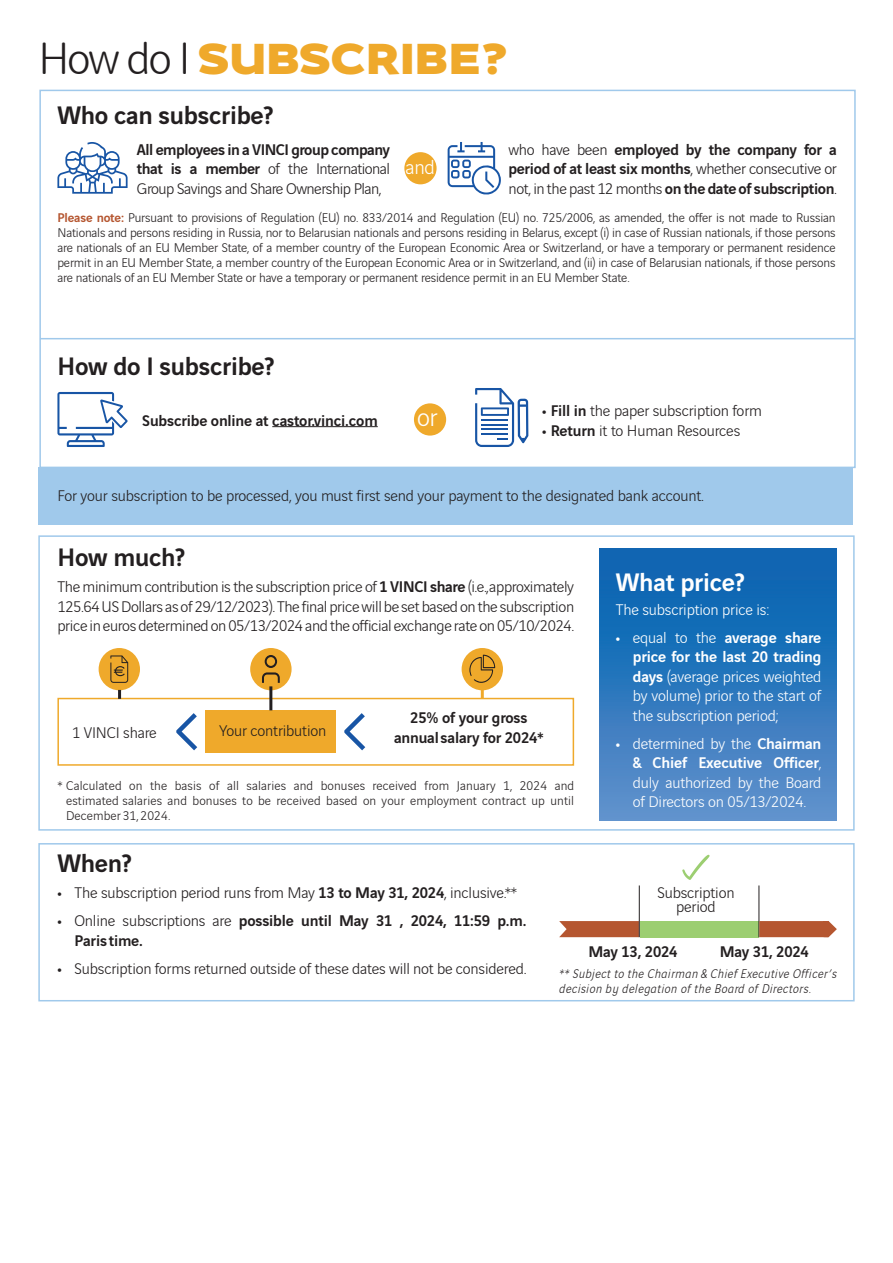
<style>
.page{position:relative;width:893px;height:1263px;background:#fff}
.page>*{position:absolute;margin:0;border:0;box-sizing:border-box;transform-origin:0 0}
.t1{font:900 46.5px "Vinci Sans Expanded";color:#efa92b}
.t2{font:500 27px "Vinci Sans";letter-spacing:-.01em;color:#231f20}
.t3{font:500 27px "Vinci Sans";letter-spacing:-.01em;color:#fff}
.t4{font:300 27px "Vinci Sans";color:#fff}
.t5{font:300 21px "Vinci Sans";color:#fff}
.t6{font:300 16.5px/19.5px "Vinci Sans";letter-spacing:-.01em;color:#231f20;text-align:justify}
.t7{font:500 16.5px/19.5px "Vinci Sans";letter-spacing:-.01em;color:#231f20;text-align:justify}
.t8{font:300 16.5px/19.5px "Vinci Sans";letter-spacing:-.01em;color:#fff;text-align:justify}
.t9{font:300 13.5px/15px "Vinci Sans";color:#231f20;text-align:justify}
.t10{font:italic 300 13.5px/15px "Vinci Sans";letter-spacing:.04em;color:#231f20}
.s1{font-family:"Vinci Rounded";font-weight:300;font-size:48px;color:#231f20}
.s2{font-weight:300}
.s3{font-weight:500;color:#b55630}
.s4{font-weight:500}
.s5{font-weight:700}
</style>
<div class="page">
<svg style="left:599px;top:548px;width:238px;height:272px;background:#2e77bd"></svg>
<div style="left:38px;top:535px;width:817px;height:296px;border:2px solid #a0c9eb"></div>
<div style="left:38px;top:843px;width:817px;height:158px;border:2px solid #a0c9eb"></div>
<div style="left:205px;top:710px;width:131px;height:43px;background:#efa92b"></div>
<div style="left:57px;top:698px;width:517px;height:68px;border:2px solid #efa92b"></div>
<div style="left:39px;top:90px;width:817px;height:378px;border:2px solid #a0c9eb"></div>
<div style="left:404px;top:152px;width:33px;height:32px;background:#efa92b;border-radius:50%"></div>
<div style="left:414px;top:403px;width:32px;height:33px;background:#efa92b;border-radius:50%"></div>
<hr style="left:40px;top:338px;width:815px;height:1px;background:#a0c9eb">
<div style="left:462px;top:648px;width:41px;height:42px;background:#efa92b;border-radius:50%"></div>
<svg style="left:481px;top:690px;width:3px;height:9px"></svg>
<svg style="left:469px;top:655px;width:26px;height:28px"></svg>
<div style="left:250px;top:648px;width:42px;height:42px;background:#efa92b;border-radius:50%"></div>
<hr style="left:269px;top:686px;width:3px;height:24px;background:#231f20">
<svg style="left:262px;top:655px;width:18px;height:28px"></svg>
<div style="left:99px;top:648px;width:41px;height:42px;background:#efa92b;border-radius:50%"></div>
<svg style="left:118px;top:690px;width:3px;height:9px"></svg>
<svg style="left:110px;top:655px;width:18px;height:28px"></svg>
<svg style="left:57px;top:392px;width:71px;height:55px"></svg>
<svg style="left:475px;top:388px;width:53px;height:59px"></svg>
<svg style="left:57px;top:142px;width:71px;height:52px"></svg>
<svg style="left:448px;top:142px;width:53px;height:53px"></svg>
<div style="left:640px;top:921px;width:119px;height:16px;background:#9cce71"></div>
<svg style="left:559px;top:921px;width:80px;height:16px"></svg>
<hr style="left:639px;top:885px;width:1px;height:52px;background:#231f20">
<hr style="left:759px;top:885px;width:1px;height:52px;background:#231f20">
<svg style="left:682px;top:854px;width:28px;height:26px"></svg>
<svg style="left:759px;top:921px;width:78px;height:16px"></svg>
<div style="left:38px;top:467px;width:815px;height:58px;background:#a0c9eb"></div>
<hr style="left:272px;top:426px;width:106px;height:1px;background:#231f20">
<svg style="left:176px;top:713px;width:21px;height:37px"></svg>
<svg style="left:344px;top:713px;width:21px;height:37px"></svg>
<h1 class="t1" style="left:38px;top:22px;width:470px"><span class="s1">How do I</span> SUBSCRIBE?</h1>
<h2 class="t2" style="left:57px;top:95px;width:217px">Who can subscribe?</h2>
<p class="t7" style="left:509px;top:138px;width:330px"><span class="s2">who have been</span> employed by the company for a period of at least six months<span class="s2">, whether consecutive or not, in the past 12 months</span> on the date of subscription<span class="s2">.</span></p>
<p class="t9" style="left:57px;top:208px;width:780px"><span class="s3">Please note:</span> Pursuant to provisions of Regulation (EU) no. 833/2014 and Regulation (EU) no. 725/2006, as amended, the offer is not made to Russian Nationals and persons residing in Russia, nor to Belarusian nationals and persons residing in Belarus, except (i) in case of Russian nationals, if those persons are nationals of an EU Member State, of a member country of the European Economic Area or Switzerland, or have a temporary or permanent residence permit in an EU Member State, a member country of the European Economic Area or in Switzerland, and (ii) in case of Belarusian nationals, if those persons are nationals of an EU Member State or have a temporary or permanent residence permit in an EU Member State.</p>
<p class="t6" style="left:137px;top:138px;width:255px"><span class="s4">All employees in a VINCI group company that is a member</span> of the International Group Savings and Share Ownership Plan,</p>
<h3 class="t5" style="left:405px;top:152px;width:31px">and</h3>
<h2 class="t2" style="left:57px;top:345px;width:218px">How do I subscribe?</h2>
<p class="t7" style="left:142px;top:409px;width:237px">Subscribe online at castor.vinci.com</p>
<h2 class="t4" style="left:417px;top:398px;width:22px">or</h2>
<p class="t6" style="left:542px;top:400px;width:221px"><span class="s5">•</span> <span class="s4">Fill in</span> the paper subscription form</p>
<p class="t6" style="left:542px;top:419px;width:200px"><span class="s5">•</span> <span class="s4">Return</span> it to Human Resources</p>
<p class="t6" style="left:57px;top:484px;width:648px">For your subscription to be processed, you must first send your payment to the designated bank account.</p>
<h2 class="t2" style="left:57px;top:537px;width:129px">How much?</h2>
<p class="t6" style="left:57px;top:576px;width:518px">The minimum contribution is the subscription price of <span class="s4">1 VINCI share</span> (i.e., approximately 125.64 US Dollars as of 29/12/2023). The final price will be set based on the subscription price in euros determined on 05/13/2024 and the official exchange rate on 05/10/2024.</p>
<h2 class="t3" style="left:616px;top:561px;width:130px">What price?</h2>
<p class="t8" style="left:616px;top:598px;width:155px">The subscription price is:</p>
<p class="t8" style="left:633px;top:626px;width:190px;text-indent:-17px"><span class="s5">•</span> equal to the <span class="s4">average share price for the last 20 trading days</span> (average prices weighted by volume) prior to the start of the subscription period;</p>
<p class="t8" style="left:633px;top:732px;width:190px;text-indent:-17px"><span class="s5">•</span> determined by the <span class="s4">Chairman &amp; Chief Executive Officer</span>, duly authorized by the Board of Directors on 05/13/2024.</p>
<p class="t7" style="left:394px;top:706px;width:151px;text-align:center">25% of your gross annual salary for 2024*</p>
<p class="t6" style="left:72px;top:722px;width:86px">1 VINCI share</p>
<p class="t6" style="left:219px;top:720px;width:108px">Your contribution</p>
<p class="t9" style="left:66px;top:777px;width:510px;text-indent:-9px">* Calculated on the basis of all salaries and bonuses received from January 1, 2024 and estimated salaries and bonuses to be received based on your employment contract up until December 31, 2024.</p>
<h2 class="t2" style="left:57px;top:842px;width:76px">When?</h2>
<p class="t6" style="left:57px;top:882px;width:461px"><span class="s5">•</span> The subscription period runs from May <span class="s4">13 to May 31, 2024</span>, inclusive.**</p>
<p class="t7" style="left:74px;top:909px;width:453px;text-indent:-17px"><span class="s5">•</span> <span class="s2">Online subscriptions are</span> possible until May 31 , 2024, 11:59 p.m.<br>Paris time.</p>
<p class="t6" style="left:57px;top:957px;width:470px"><span class="s5">•</span> Subscription forms returned outside of these dates will not be considered.</p>
<p class="t6" style="left:657px;top:885px;width:79px;line-height:13.5px;text-align:center">Subscription period</p>
<p class="t7" style="left:588px;top:941px;width:91px">May 13, 2024</p>
<p class="t7" style="left:720px;top:941px;width:91px">May 31, 2024</p>
<p class="t10" style="left:559px;top:965px;width:279px">** Subject to the Chairman &amp; Chief Executive Officer’s decision by delegation of the Board of Directors.</p>
</div>
